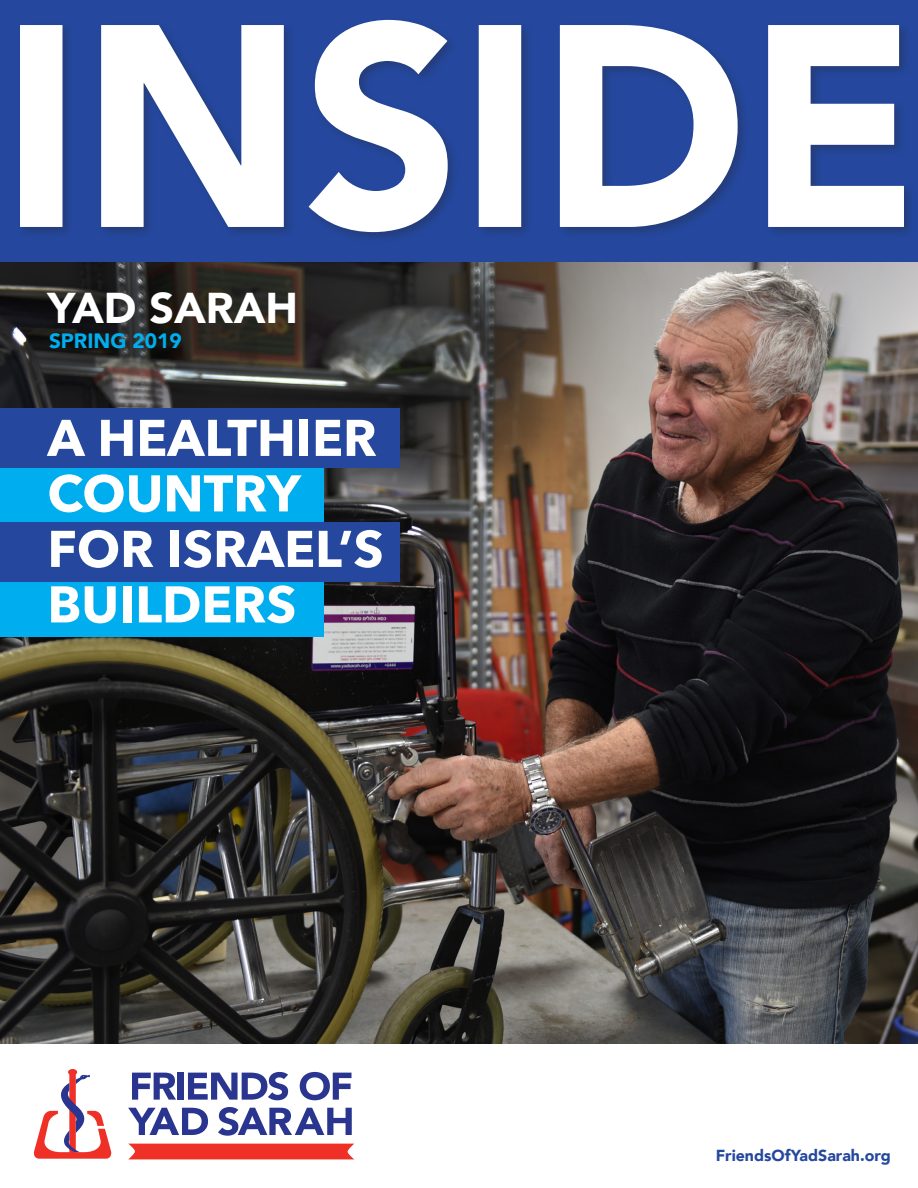
<style>
.page{position:relative;width:918px;height:1188px;background:#fff}
.page>*{position:absolute;margin:0;border:0;box-sizing:border-box;transform-origin:0 0}
.t1{font:700 51px/55.5px "Avenir Next LT Pro";color:#fff}
.t2{font:900 43.05px "Avenir";color:#fff}
.t3{font:900 20.7px "Avenir";color:#00aeef}
.t4{font:900 15.9px "Avenir";color:#25489e}
</style>
<div class="page">
<div style="left:0;top:0;width:918px;height:270px;background:#25489e"></div>
<svg style="left:20px;top:20px;width:884px;height:212px;fill:#fff"></svg>
<img style="left:0;top:262px;width:918px;height:782px">
<svg style="left:34px;top:1069px;width:78px;height:90px"></svg>
<div style="left:129px;top:1144px;width:225px;height:15px;background:#ef3026"></div>
<svg style="left:132px;top:1073px;width:44px;height:27px"></svg>
<div style="left:178px;top:1073px;width:6px;height:27px;background:#29358e"></div>
<svg style="left:188px;top:1072px;width:100px;height:28px"></svg>
<svg style="left:300px;top:1072px;width:52px;height:28px"></svg>
<svg style="left:128px;top:1108px;width:80px;height:27px"></svg>
<svg style="left:218px;top:1107px;width:134px;height:29px"></svg>
<div style="left:0;top:467px;width:323px;height:55px;background:#00aeef"></div>
<div style="left:0;top:408px;width:400px;height:59px;background:#25489e"></div>
<div style="left:0;top:581px;width:323px;height:55px;background:#00aeef"></div>
<div style="left:0;top:522px;width:400px;height:59px;background:#25489e"></div>
<p class="t2" style="left:47px;top:271px;width:252px">YAD SARAH</p>
<p class="t3" style="left:49px;top:323px;width:134px">SPRING 2019</p>
<p class="t1" style="left:47px;top:410px;width:331px">A HEALTHIER<br>COUNTRY</p>
<p class="t1" style="left:47px;top:521px;width:338px">FOR ISRAEL’S<br>BUILDERS</p>
<p class="t4" style="left:716px;top:1142px;width:177px">FriendsOfYadSarah.org</p>
</div>
